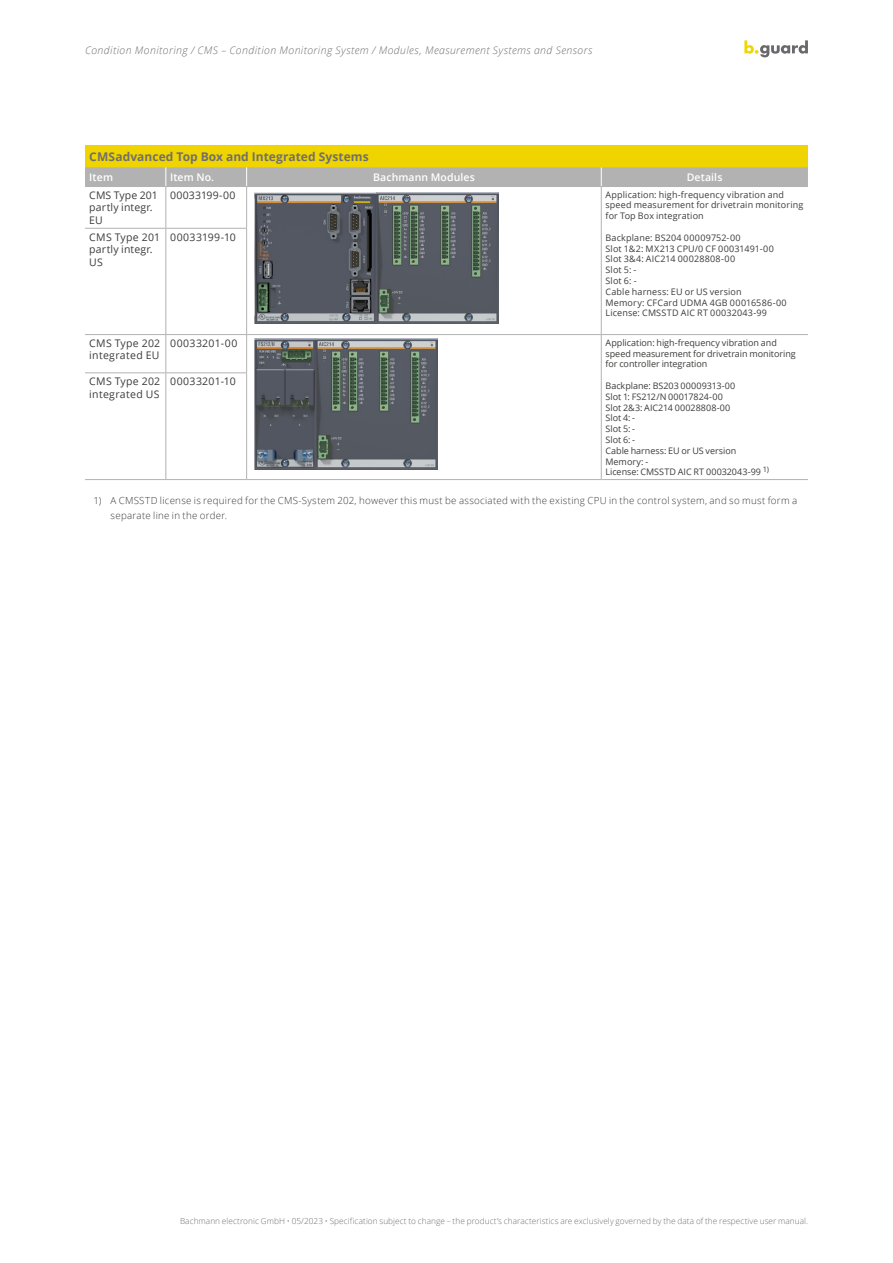
<style>
.page{position:relative;width:893px;height:1263px;background:#fff}
.page>*{position:absolute;margin:0;border:0;box-sizing:border-box;transform-origin:0 0}
.t1{font:700 12px "Open Sans";letter-spacing:.005em;color:#706f6f}
.t2{font:10.5px/12.6px "Open Sans";letter-spacing:.025em;color:#3c3c3b}
.t3{font:italic 300 10.5px "Open Sans";letter-spacing:.04em;color:#706f6f}
.t4{font:600 10.5px "Open Sans";letter-spacing:.01em;color:#fff}
.t5{font:300 9.75px/15px "Open Sans";letter-spacing:.03em;color:#3c3c3b}
.t6{font:9px/10.8px "Open Sans";letter-spacing:.01em;color:#3c3c3b}
.t7{font:300 8.25px "Open Sans";letter-spacing:.005em;color:#706f6f}
</style>
<div class="page">
<svg style="left:744px;top:40px;width:64px;height:17px"></svg>
<img style="left:254px;top:193px;width:245px;height:131px">
<img style="left:254px;top:338px;width:184px;height:131px">
<div style="left:85px;top:145px;width:723px;height:22px;background:#f0d400"></div>
<hr style="left:165px;top:187px;width:1px;height:41px;background:#b3b2b2">
<hr style="left:246px;top:187px;width:1px;height:41px;background:#b3b2b2">
<hr style="left:601px;top:187px;width:1px;height:41px;background:#b3b2b2">
<hr style="left:601px;top:228px;width:1px;height:106px;background:#b3b2b2">
<hr style="left:85px;top:228px;width:81px;height:1px;background:#b3b2b2">
<hr style="left:165px;top:229px;width:1px;height:105px;background:#b3b2b2">
<hr style="left:166px;top:228px;width:81px;height:1px;background:#b3b2b2">
<hr style="left:246px;top:229px;width:1px;height:105px;background:#b3b2b2">
<hr style="left:85px;top:334px;width:81px;height:1px;background:#b3b2b2">
<hr style="left:165px;top:335px;width:1px;height:37px;background:#b3b2b2">
<hr style="left:165px;top:373px;width:1px;height:106px;background:#b3b2b2">
<hr style="left:166px;top:334px;width:81px;height:1px;background:#b3b2b2">
<hr style="left:246px;top:335px;width:1px;height:37px;background:#b3b2b2">
<hr style="left:246px;top:373px;width:1px;height:106px;background:#b3b2b2">
<hr style="left:247px;top:334px;width:354px;height:1px;background:#b3b2b2">
<hr style="left:601px;top:335px;width:1px;height:38px;background:#b3b2b2">
<hr style="left:601px;top:373px;width:1px;height:106px;background:#b3b2b2">
<hr style="left:601px;top:334px;width:207px;height:1px;background:#b3b2b2">
<hr style="left:85px;top:372px;width:81px;height:1px;background:#b3b2b2">
<hr style="left:166px;top:372px;width:81px;height:1px;background:#b3b2b2">
<hr style="left:85px;top:479px;width:81px;height:1px;background:#b3b2b2">
<hr style="left:166px;top:479px;width:81px;height:1px;background:#b3b2b2">
<hr style="left:247px;top:479px;width:354px;height:1px;background:#b3b2b2">
<hr style="left:601px;top:479px;width:207px;height:1px;background:#b3b2b2">
<div style="left:85px;top:167px;width:723px;height:19px;background:#b3b2b2"></div>
<hr style="left:85px;top:186px;width:81px;height:1px;background:#b3b2b2">
<hr style="left:166px;top:186px;width:81px;height:1px;background:#b3b2b2">
<hr style="left:247px;top:186px;width:354px;height:1px;background:#b3b2b2">
<hr style="left:601px;top:186px;width:207px;height:1px;background:#b3b2b2">
<p class="t3" style="left:85px;top:43px;width:509px">Condition Monitoring / CMS – Condition Monitoring System / Modules, Measurement Systems and Sensors</p>
<h1 class="t1" style="left:89px;top:148px;width:281px">CMSadvanced Top Box and Integrated Systems</h1>
<p class="t4" style="left:89px;top:170px;width:25px">Item</p>
<p class="t4" style="left:170px;top:170px;width:46px">Item No.</p>
<p class="t4" style="left:373px;top:170px;width:103px">Bachmann Modules</p>
<p class="t4" style="left:687px;top:170px;width:37px">Details</p>
<p class="t2" style="left:89px;top:188px;width:70px">CMS Type 201 partly integr.<br>EU</p>
<p class="t2" style="left:170px;top:188px;width:67px">00033199-00</p>
<p class="t6" style="left:605px;top:189px;width:199px">Application: high-frequency vibration and speed measurement for drivetrain monitoring for Top Box integration</p>
<p class="t6" style="left:605px;top:232px;width:183px">Backplane: BS204 00009752-00<br>Slot 1&amp;2: MX213 CPU/0 CF 00031491-00<br>Slot 3&amp;4: AIC214 00028808-00<br>Slot 5: -<br>Slot 6: -<br>Cable harness: EU or US version<br>Memory: CFCard UDMA 4GB 00016586-00<br>License: CMSSTD AIC RT 00032043-99</p>
<p class="t2" style="left:89px;top:230px;width:72px">CMS Type 201 partly integr.<br>US</p>
<p class="t2" style="left:170px;top:230px;width:67px">00033199-10</p>
<p class="t2" style="left:89px;top:336px;width:73px">CMS Type 202 integrated EU</p>
<p class="t2" style="left:170px;top:336px;width:69px">00033201-00</p>
<p class="t6" style="left:605px;top:337px;width:192px">Application: high-frequency vibration and speed measurement for drivetrain monitoring for controller integration</p>
<p class="t6" style="left:605px;top:380px;width:165px">Backplane: BS203 00009313-00<br>Slot 1: FS212/N 00017824-00<br>Slot 2&amp;3: AIC214 00028808-00<br>Slot 4: -<br>Slot 5: -<br>Slot 6: -<br>Cable harness: EU or US version<br>Memory: -<br>License: CMSSTD AIC RT 00032043-99 <sup>1)</sup></p>
<p class="t2" style="left:89px;top:375px;width:73px">CMS Type 202 integrated US</p>
<p class="t2" style="left:170px;top:375px;width:67px">00033201-10</p>
<p class="t5" style="left:111px;top:493px;width:688px;text-indent:-17px">1) A CMSSTD license is required for the CMS-System 202, however this must be associated with the existing CPU in the control system, and so must form a separate line in the order.</p>
<p class="t7" style="left:180px;top:1216px;width:629px">Bachmann electronic GmbH • 05/2023 • Specification subject to change – the product’s characteristics are exclusively governed by the data of the respective user manual.</p>
</div>
